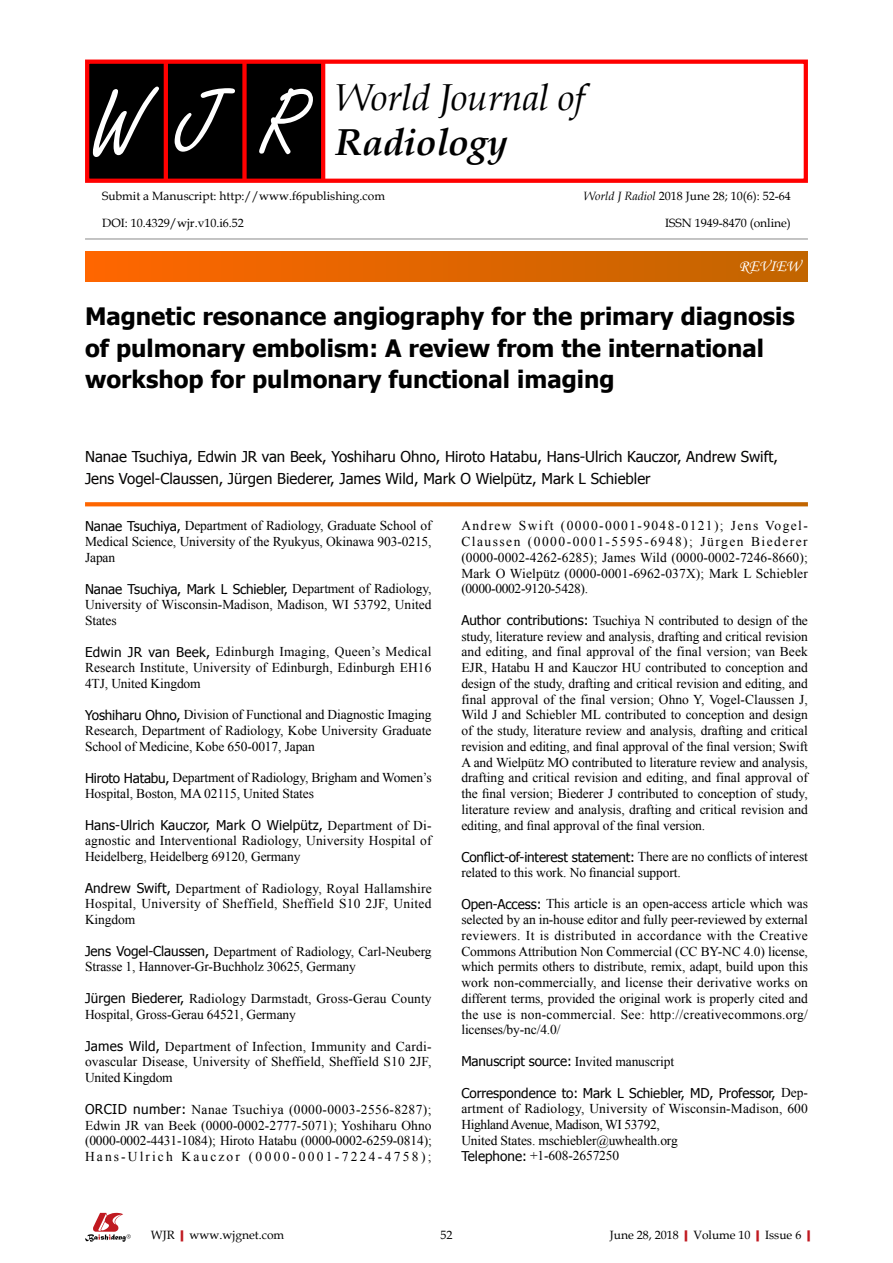
<style>
.page{position:relative;width:893px;height:1263px;background:#fff}
.page>*{position:absolute;margin:0;border:0;box-sizing:border-box;transform-origin:0 0}
.t1{font:97.5px "Freestyle Script";color:#fff}
.t2{font:italic 37.5px "Book Antiqua";letter-spacing:-.01em;color:#000}
.t3{font:italic 700 37.5px "Book Antiqua";letter-spacing:-.01em;color:#000}
.t4{font:700 24px/31.5px "Tahoma";color:#000}
.t5{font:16.5px "Monotype Corsiva";color:#fff}
.t6{font:15px/22.5px "Tahoma";color:#050403}
.t7{font:13.5px/15.8px "Times New Roman";letter-spacing:-.01em;color:#000;text-align:justify}
.t8{font:13.5px/15.8px "Times New Roman";letter-spacing:.01em;color:#000}
.t9{font:13.5px "Tahoma";letter-spacing:-.01em;color:#000}
.t10{font:12px "Book Antiqua";color:#000}
.s1{font-style:italic}
.s2{font-family:"Tahoma"}
.s3{font-family:"Times New Roman"}
.s4{font-weight:700;color:#c01920}
</style>
<div class="page">
<div style="left:85px;top:252px;width:723px;height:29px;background:linear-gradient(to right,#f60,#c16500)"></div>
<hr style="left:85px;top:239px;width:723px;height:1px;background:#898989">
<svg style="left:85px;top:502px;width:723px;height:4px;background:#e16c0b"></svg>
<svg style="left:85px;top:1213px;width:46px;height:29px"></svg>
<div style="left:87px;top:61px;width:236px;height:121px;background:#000"></div>
<hr style="left:164px;top:61px;width:4px;height:121px;background:#f00">
<div style="left:242px;top:61px;width:5px;height:121px;background:#f00"></div>
<hr style="left:321px;top:61px;width:4px;height:121px;background:#f00">
<div style="left:85px;top:60px;width:723px;height:123px;border:4px solid #f00"></div>
<p class="t2" style="left:336px;top:71px;width:250px">World Journal of</p>
<p class="t1" style="left:91px;top:71px;width:214px">WJR</p>
<p class="t3" style="left:336px;top:116px;width:174px">Radiology</p>
<p class="t10" style="left:102px;top:188px;width:284px">Submit a Manuscript: http://www.f6publishing.com</p>
<p class="t10" style="left:102px;top:215px;width:143px">DOI: 10.4329/wjr.v10.i6.52</p>
<p class="t10" style="left:584px;top:188px;width:208px"><span class="s1">World J Radiol</span> 2018 June 28; 10(6): 52-64</p>
<p class="t10" style="left:665px;top:215px;width:127px">ISSN 1949-8470 (online)</p>
<p class="t5" style="left:739px;top:256px;width:63px">REVIEW</p>
<p class="t4" style="left:85px;top:299px;width:711px">Magnetic resonance angiography for the primary diagnosis of pulmonary embolism: A review from the international workshop for pulmonary functional imaging</p>
<p class="t6" style="left:85px;top:444px;width:694px">Nanae Tsuchiya, Edwin JR van Beek, Yoshiharu Ohno, Hiroto Hatabu, Hans-Ulrich Kauczor, Andrew Swift,<br>Jens Vogel-Claussen, Jürgen Biederer, James Wild, Mark O Wielpütz, Mark L Schiebler</p>
<p class="t7" style="left:85px;top:518px;width:348px"><span class="s2">Nanae Tsuchiya,</span> Department of Radiology, Graduate School of Medical Science, University of the Ryukyus, Okinawa 903-0215, Japan</p>
<p class="t7" style="left:85px;top:581px;width:348px"><span class="s2">Nanae Tsuchiya, Mark L Schiebler,</span> Department of Radiology, University of Wisconsin-Madison, Madison, WI 53792, United States</p>
<p class="t7" style="left:85px;top:644px;width:348px"><span class="s2">Edwin JR van Beek,</span> Edinburgh Imaging, Queen’s Medical Research Institute, University of Edinburgh, Edinburgh EH16<br>4TJ, United Kingdom</p>
<p class="t7" style="left:85px;top:707px;width:348px"><span class="s2">Yoshiharu Ohno,</span> Division of Functional and Diagnostic Imaging Research, Department of Radiology, Kobe University Graduate School of Medicine, Kobe 650-0017, Japan</p>
<p class="t7" style="left:85px;top:770px;width:348px"><span class="s2">Hiroto Hatabu,</span> Department of Radiology, Brigham and Women’s<br>Hospital, Boston, MA 02115, United States</p>
<p class="t7" style="left:85px;top:818px;width:348px"><span class="s2">Hans-Ulrich Kauczor, Mark O Wielpütz,</span> Department of Di&shy;agnostic and Interventional Radiology, University Hospital of Heidelberg, Heidelberg 69120, Germany</p>
<p class="t7" style="left:85px;top:880px;width:348px"><span class="s2">Andrew Swift,</span> Department of Radiology, Royal Hallamshire Hospital, University of Sheffield, Sheffield S10 2JF, United Kingdom</p>
<p class="t7" style="left:85px;top:943px;width:348px"><span class="s2">Jens Vogel-Claussen,</span> Department of Radiology, Carl-Neuberg<br>Strasse 1, Hannover-Gr-Buchholz 30625, Germany</p>
<p class="t8" style="left:85px;top:990px;width:348px"><span class="s2">Jürgen Biederer,</span> Radiology Darmstadt, Gross-Gerau County<br>Hospital, Gross-Gerau 64521, Germany</p>
<p class="t7" style="left:85px;top:1038px;width:348px"><span class="s2">James Wild,</span> Department of Infection, Immunity and Cardi&shy;ovascular Disease, University of Sheffield, Sheffield S10 2JF, United Kingdom</p>
<p class="t7" style="left:85px;top:1101px;width:348px"><span class="s2">ORCID number:</span> Nanae Tsuchiya (0000-0003-2556-8287); Edwin JR van Beek (0000-0002-2777-5071); Yoshiharu Ohno (0000-0002-4431-1084); Hiroto Hatabu (0000-0002-6259-0814); Hans-Ulrich Kauczor (0000-0001-7224-4758);</p>
<p class="t7" style="left:461px;top:518px;width:348px">Andrew Swift (0000-0001-9048-0121); Jens Vogel-Claussen (0000-0001-5595-6948); Jürgen Biederer (0000-0002-4262-6285); James Wild (0000-0002-7246-8660); Mark O Wielpütz (0000-0001-6962-037X); Mark L Schiebler (0000-0002-9120-5428).</p>
<p class="t7" style="left:461px;top:612px;width:348px"><span class="s2">Author contributions:</span> Tsuchiya N contributed to design of the study, literature review and analysis, drafting and critical revision and editing, and final approval of the final version; van Beek EJR, Hatabu H and Kauczor HU contributed to conception and design of the study, drafting and critical revision and editing, and final approval of the final version; Ohno Y, Vogel-Claussen J, Wild J and Schiebler ML contributed to conception and design of the study, literature review and analysis, drafting and critical revision and editing, and final approval of the final version; Swift A and Wielpütz MO contributed to literature review and analysis, drafting and critical revision and editing, and final approval of the final version; Biederer J contributed to conception of study, literature review and analysis, drafting and critical revision and editing, and final approval of the final version.</p>
<p class="t7" style="left:461px;top:849px;width:348px;line-height:15.3px"><span class="s2">Conflict-of-interest statement:</span> There are no conflicts of interest related to this work. No financial support.</p>
<p class="t7" style="left:461px;top:896px;width:348px"><span class="s2">Open-Access:</span> This article is an open-access article which was selected by an in-house editor and fully peer-reviewed by external reviewers. It is distributed in accordance with the Creative Commons Attribution Non Commercial (CC BY-NC 4.0) license, which permits others to distribute, remix, adapt, build upon this work non-commercially, and license their derivative works on different terms, provided the original work is properly cited and the use is non-commercial. See: http://creativecommons.org/ licenses/by-nc/4.0/</p>
<p class="t9" style="left:461px;top:1052px;width:214px">Manuscript source: <span class="s3">Invited manuscript</span></p>
<p class="t7" style="left:461px;top:1085px;width:348px;text-align:left"><span class="s2">Correspondence to: Mark L Schiebler, MD, Professor,</span> Dep&shy;artment of Radiology, University of Wisconsin-Madison, 600<br>Highland Avenue, Madison, WI 53792,<br>United States. mschiebler@uwhealth.org<br><span class="s2">Telephone:</span> +1-608-2657250</p>
<p class="t10" style="left:151px;top:1226px;width:135px">WJR<span class="s4">|</span>www.wjgnet.com</p>
<p class="t10" style="left:440px;top:1226px;width:13px">52</p>
<p class="t10" style="left:610px;top:1226px;width:208px">June 28, 2018<span class="s4">|</span>Volume 10<span class="s4">|</span>Issue 6<span class="s4">|</span></p>
</div>
